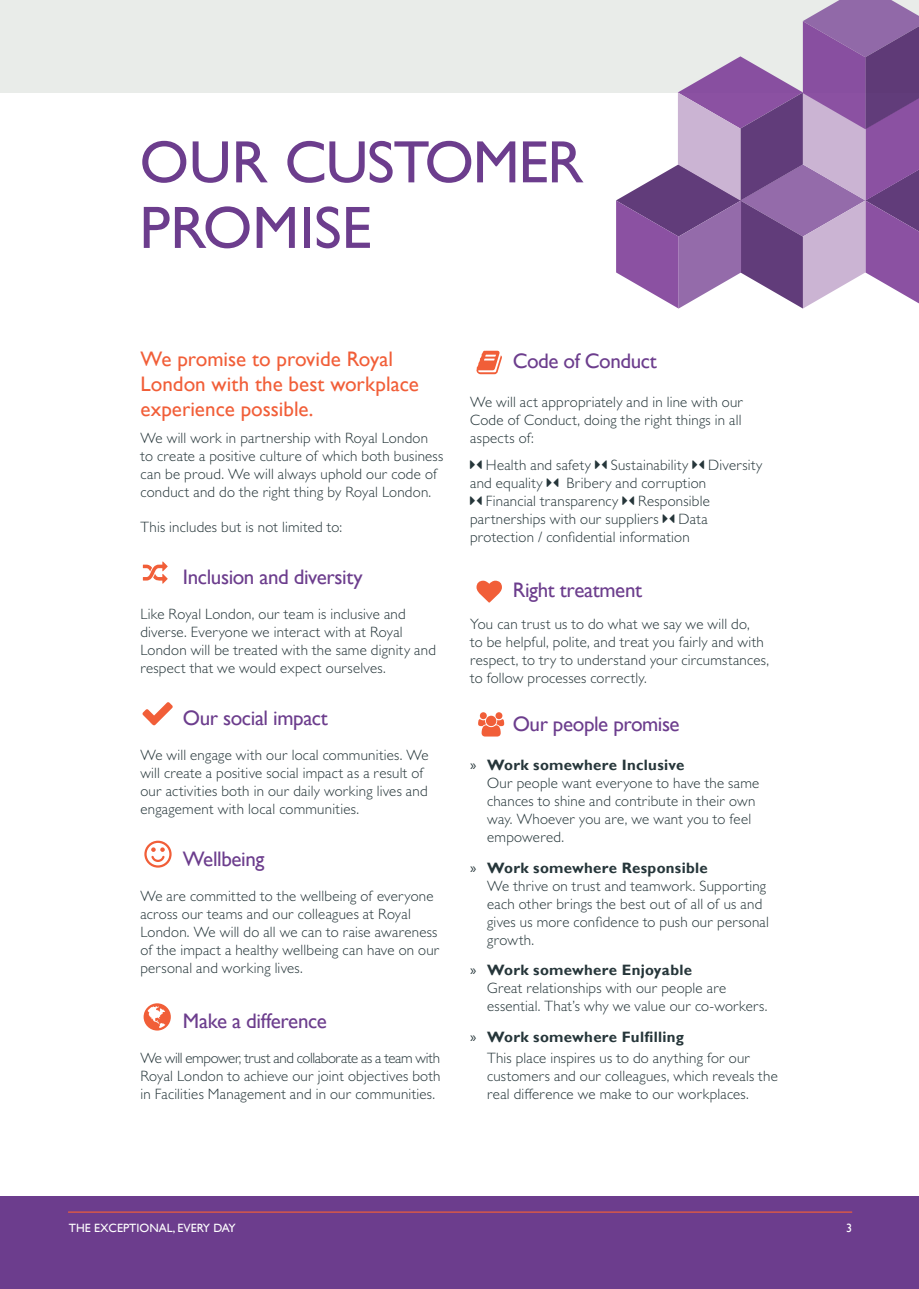
<style>
.page{position:relative;width:919px;height:1289px;background:#fff}
.page>*{position:absolute;margin:0;border:0;box-sizing:border-box;transform-origin:0 0}
.t1{font:60px/65.6px "Gill Sans";letter-spacing:-.02em;color:#6c3d8d}
.t2{font:21px "Gill Sans";letter-spacing:-.02em;color:#6c3d8d}
.t3{font:21px/25.2px "Gill Sans";color:#f15e38}
.t4{font:300 15px/18px "Gill Sans";letter-spacing:.015em;color:#26363a}
.t5{font:12px "Gill Sans";color:#fff}
.s1{font-family:"Myriad Pro";font-weight:400}
.s2{font-weight:700}
</style>
<div class="page">
<div style="left:0;top:1196px;width:918px;height:92px;background:#6c3d8d"></div>
<hr style="left:68px;top:1211px;width:784px;height:1px;background:#f15e38">
<div style="left:0;top:0;width:918px;height:92px;background:#e9ece9"></div>
<svg style="left:616px;top:0;width:302px;height:308px"></svg>
<svg style="left:144px;top:1003px;width:27px;height:27px"></svg>
<svg style="left:143px;top:561px;width:25px;height:22px"></svg>
<svg style="left:144px;top:840px;width:28px;height:27px"></svg>
<svg style="left:142px;top:702px;width:31px;height:23px"></svg>
<svg style="left:476px;top:580px;width:26px;height:22px"></svg>
<svg style="left:476px;top:350px;width:26px;height:24px"></svg>
<svg style="left:478px;top:712px;width:26px;height:24px"></svg>
<h1 class="t1" style="left:140px;top:130px;width:445px">OUR CUSTOMER<br>PROMISE</h1>
<h2 class="t3" style="left:141px;top:346px;width:279px">We promise to provide Royal<br>London with the best workplace experience possible.</h2>
<p class="t4" style="left:141px;top:428px;width:304px">We will work in partnership with Royal London to create a positive culture of which both business can be proud. We will always uphold our code of conduct and do the right thing by Royal London.</p>
<p class="t4" style="left:141px;top:517px;width:203px">This includes but is not limited to:</p>
<h2 class="t2" style="left:183px;top:564px;width:181px">Inclusion and diversity</h2>
<p class="t4" style="left:140px;top:604px;width:297px">Like Royal London, our team is inclusive and diverse. Everyone we interact with at Royal London will be treated with the same dignity and respect that we would expect ourselves.</p>
<h2 class="t2" style="left:183px;top:705px;width:146px">Our social impact</h2>
<p class="t4" style="left:140px;top:745px;width:290px">We will engage with our local communities. We will create a positive social impact as a result of our activities both in our daily working lives and engagement with local communities.</p>
<h2 class="t2" style="left:183px;top:846px;width:83px">Wellbeing</h2>
<p class="t4" style="left:140px;top:886px;width:300px">We are committed to the wellbeing of everyone across our teams and our colleagues at Royal London. We will do all we can to raise awareness of the impact a healthy wellbeing can have on our personal and working lives.</p>
<h2 class="t2" style="left:183px;top:1008px;width:145px">Make a difference</h2>
<p class="t4" style="left:140px;top:1048px;width:302px;text-align:justify">We will empower, trust and collaborate as a team with Royal London to achieve our joint objectives both in Facilities Management and in our communities.</p>
<h2 class="t2" style="left:512px;top:348px;width:146px">Code of Conduct</h2>
<p class="t4" style="left:470px;top:392px;width:274px;text-align:justify">We will act appropriately and in line with our Code of Conduct, doing the right things in all aspects of:</p>
<p class="t4" style="left:486px;top:455px;width:106px">Health and safety</p>
<p class="t4" style="left:611px;top:455px;width:79px">Sustainability</p>
<p class="t4" style="left:708px;top:455px;width:56px">Diversity</p>
<p class="t4" style="left:470px;top:473px;width:74px">and equality</p>
<p class="t4" style="left:486px;top:473px;width:222px;text-indent:81px">Bribery and corruption<br>Financial transparency</p>
<p class="t4" style="left:470px;top:491px;width:241px;text-indent:168px">Responsible partnerships with our suppliers</p>
<p class="t4" style="left:470px;top:509px;width:239px;text-indent:208px">Data protection / confidential information</p>
<h2 class="t2" style="left:512px;top:577px;width:131px">Right treatment</h2>
<p class="t4" style="left:470px;top:615px;width:300px">You can trust us to do what we say we will do,<br>to be helpful, polite, and treat you fairly and with respect, to try to understand your circumstances, to follow processes correctly.</p>
<h2 class="t2" style="left:512px;top:712px;width:168px">Our people promise</h2>
<p class="t4" style="left:487px;top:755px;width:274px;text-indent:-17px"><span class="s1">»</span> <span class="s2">Work somewhere Inclusive<br></span>Our people want everyone to have the same chances to shine and contribute in their own way. Whoever you are, we want you to feel empowered.</p>
<p class="t4" style="left:487px;top:858px;width:283px;text-indent:-17px"><span class="s1">»</span> <span class="s2">Work somewhere Responsible<br></span>We thrive on trust and teamwork. Supporting each other brings the best out of all of us and gives us more confidence to push our personal growth.</p>
<p class="t4" style="left:487px;top:961px;width:282px;text-indent:-17px"><span class="s1">»</span> <span class="s2">Work somewhere Enjoyable<br></span>Great relationships with our people are essential. That’s why we value our co-workers.</p>
<p class="t4" style="left:487px;top:1026px;width:264px;line-height:21px;text-indent:-17px"><span class="s1">»</span> <span class="s2">Work somewhere Fulfilling<br></span>This place inspires us to do anything for our</p>
<p class="t4" style="left:487px;top:1066px;width:292px">customers and our colleagues, which reveals the real difference we make to our workplaces.</p>
<p class="t5" style="left:69px;top:1221px;width:168px">THE EXCEPTIONAL, EVERY DAY</p>
<p class="t5" style="left:846px;top:1220px;width:7px">3</p>
</div>
